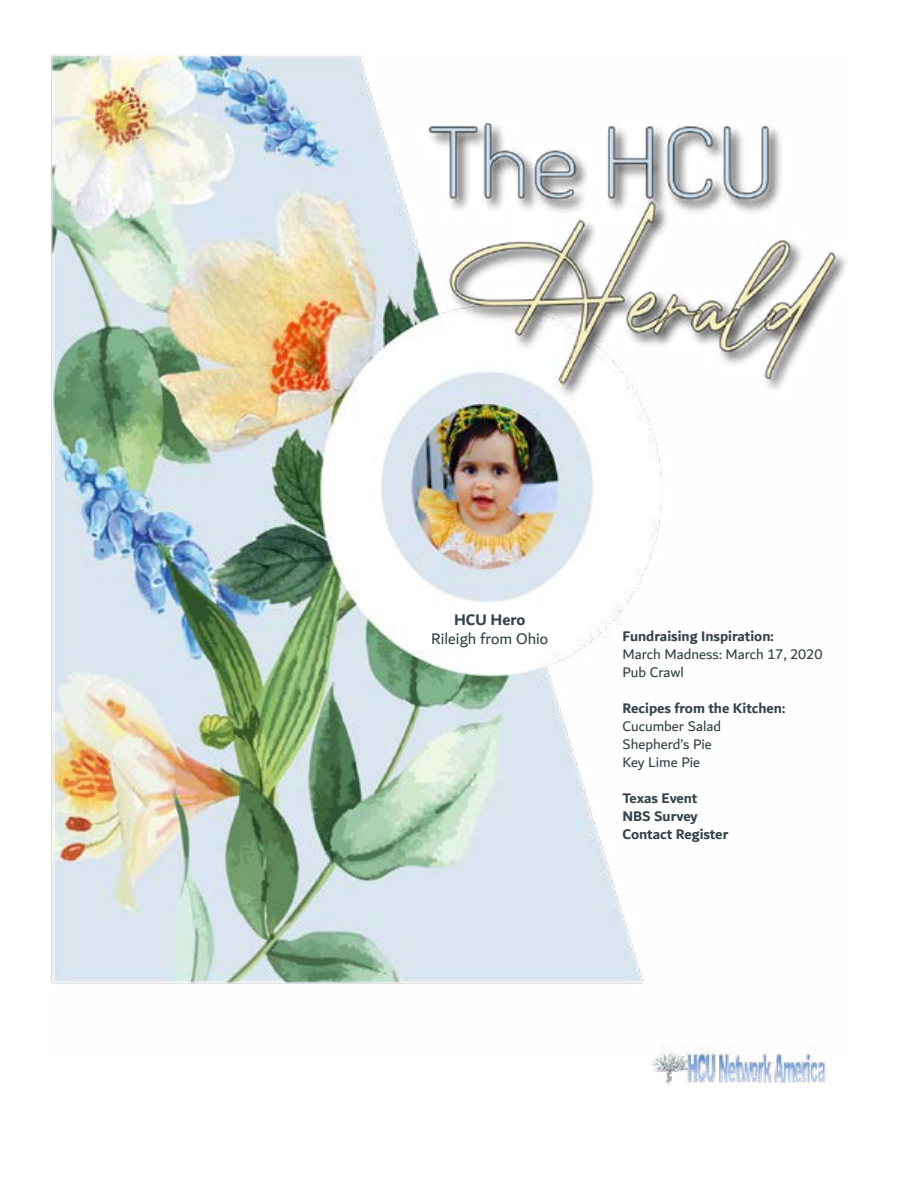
<style>
.page{position:relative;width:918px;height:1188px;background:#fff}
.page>*{position:absolute;margin:0;border:0;box-sizing:border-box;transform-origin:0 0}
.t1{font:16.5px "Dubai";color:#344349}
.t2{font:700 16.5px "Dubai";color:#344349}
.t3{font:700 15px/18px "Dubai";color:#344349}
.t4{font:15px/18px "Dubai";color:#344349}
</style>
<div class="page">
<img style="left:651px;top:1058px;width:175px;height:26px">
<img style="left:51px;top:54px;width:795px;height:1004px">
<p class="t2" style="left:454px;top:609px;width:73px">HCU Hero</p>
<p class="t1" style="left:431px;top:629px;width:119px">Rileigh from Ohio</p>
<p class="t3" style="left:622px;top:627px;width:153px">Fundraising Inspiration:</p>
<p class="t4" style="left:622px;top:645px;width:201px">March Madness: March 17, 2020<br>Pub Crawl</p>
<p class="t3" style="left:622px;top:699px;width:164px">Recipes from the Kitchen:</p>
<p class="t4" style="left:622px;top:717px;width:100px">Cucumber Salad<br>Shepherd’s Pie<br>Key Lime Pie</p>
<p class="t3" style="left:622px;top:789px;width:107px">Texas Event<br>NBS Survey<br>Contact Register</p>
</div>
